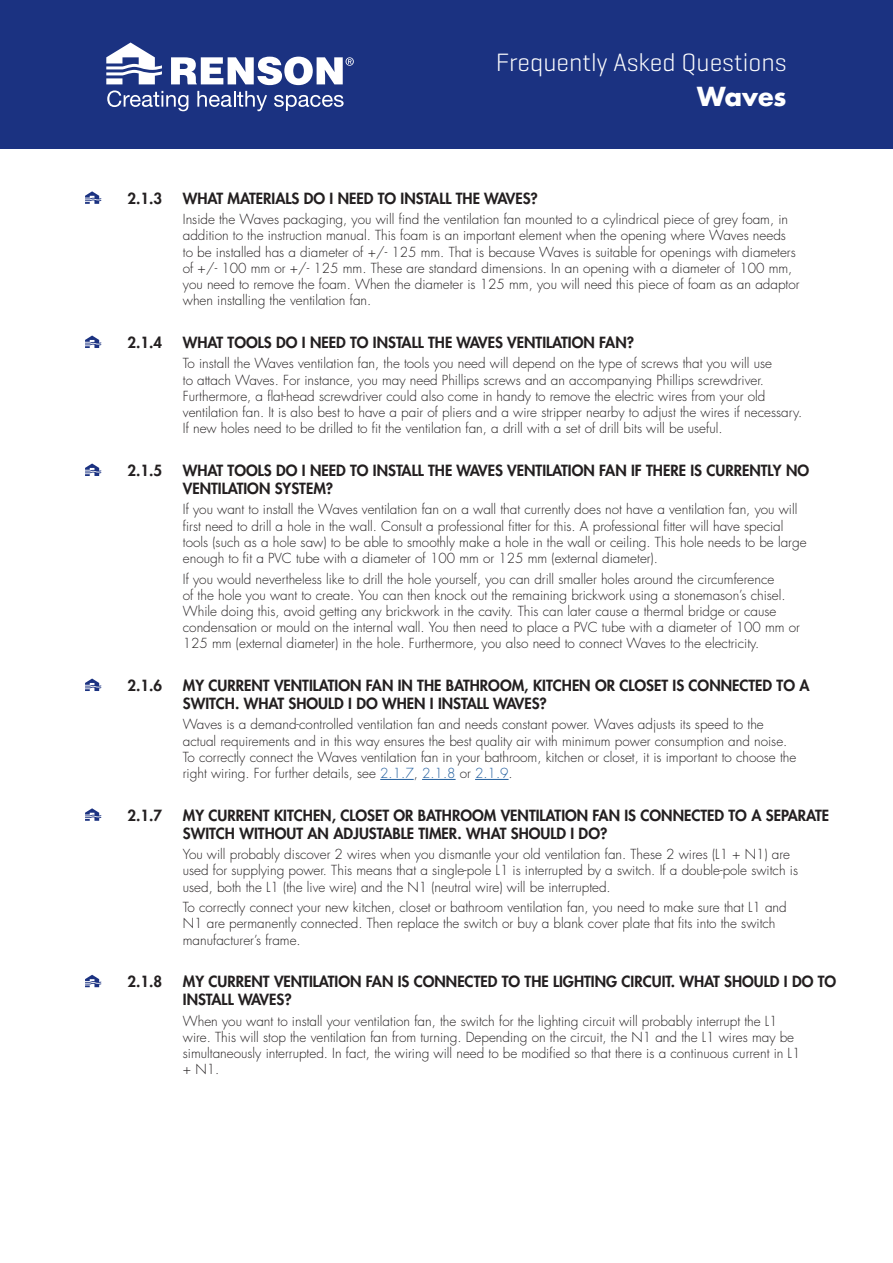
<style>
.page{position:relative;width:893px;height:1263px;background:#fff}
.page>*{position:absolute;margin:0;border:0;box-sizing:border-box;transform-origin:0 0}
.t1{font:300 25.5px "Geogrotesque";color:#fff}
.t2{font:700 25.5px "Futura Std";color:#fff}
.t3{font:800 15px/18px "Futura Std";color:#231f20}
.t4{font:300 13.5px/16.2px "Futura Std";color:#231f20}
.s1{color:#215e9e}
</style>
<div class="page">
<div style="left:0;top:0;width:893px;height:149px;background:#1b3281"></div>
<svg style="left:106px;top:43px;width:248px;height:68px"></svg>
<hr style="left:380px;top:779px;width:34px;height:1px;background:#215e9e">
<hr style="left:422px;top:779px;width:34px;height:1px;background:#215e9e">
<hr style="left:475px;top:779px;width:34px;height:1px;background:#215e9e">
<svg style="left:85px;top:191px;width:16px;height:13px"></svg>
<svg style="left:85px;top:335px;width:16px;height:13px"></svg>
<svg style="left:85px;top:463px;width:16px;height:13px"></svg>
<svg style="left:85px;top:678px;width:16px;height:13px"></svg>
<svg style="left:85px;top:808px;width:16px;height:13px"></svg>
<svg style="left:85px;top:975px;width:16px;height:12px"></svg>
<h1 class="t1" style="left:496px;top:46px;width:292px">Frequently Asked Questions</h1>
<h1 class="t2" style="left:697px;top:80px;width:91px">Waves</h1>
<p class="t3" style="left:128px;top:189px;width:36px">2.1.3</p>
<p class="t3" style="left:183px;top:189px;width:357px">WHAT MATERIALS DO I NEED TO INSTALL THE WAVES?</p>
<p class="t4" style="left:183px;top:212px;width:618px">Inside the Waves packaging, you will find the ventilation fan mounted to a cylindrical piece of grey foam, in addition to the instruction manual. This foam is an important element when the opening where Waves needs<br>to be installed has a diameter of +/- 125 mm. That is because Waves is suitable for openings with diameters of +/- 100 mm or +/- 125 mm. These are standard dimensions. In an opening with a diameter of 100 mm, you need to remove the foam. When the diameter is 125 mm, you will need this piece of foam as an adaptor when installing the ventilation fan.</p>
<p class="t3" style="left:128px;top:333px;width:36px">2.1.4</p>
<p class="t3" style="left:183px;top:333px;width:453px">WHAT TOOLS DO I NEED TO INSTALL THE WAVES VENTILATION FAN?</p>
<p class="t4" style="left:183px;top:356px;width:621px">To install the Waves ventilation fan, the tools you need will depend on the type of screws that you will use<br>to attach Waves. For instance, you may need Phillips screws and an accompanying Phillips screwdriver.<br>Furthermore, a flat-head screwdriver could also come in handy to remove the electric wires from your old ventilation fan. It is also best to have a pair of pliers and a wire stripper nearby to adjust the wires if necessary.<br>If new holes need to be drilled to fit the ventilation fan, a drill with a set of drill bits will be useful.</p>
<p class="t3" style="left:128px;top:461px;width:36px">2.1.5</p>
<p class="t3" style="left:183px;top:461px;width:628px">WHAT TOOLS DO I NEED TO INSTALL THE WAVES VENTILATION FAN IF THERE IS CURRENTLY NO<br>VENTILATION SYSTEM?</p>
<p class="t4" style="left:183px;top:502px;width:625px">If you want to install the Waves ventilation fan on a wall that currently does not have a ventilation fan, you will first need to drill a hole in the wall. Consult a professional fitter for this. A professional fitter will have special tools (such as a hole saw) to be able to smoothly make a hole in the wall or ceiling. This hole needs to be large enough to fit a PVC tube with a diameter of 100 mm or 125 mm (external diameter).</p>
<p class="t4" style="left:183px;top:571px;width:619px">If you would nevertheless like to drill the hole yourself, you can drill smaller holes around the circumference<br>of the hole you want to create. You can then knock out the remaining brickwork using a stonemason’s chisel.<br>While doing this, avoid getting any brickwork in the cavity. This can later cause a thermal bridge or cause condensation or mould on the internal wall. You then need to place a PVC tube with a diameter of 100 mm or 125 mm (external diameter) in the hole. Furthermore, you also need to connect Waves to the electricity.</p>
<p class="t3" style="left:128px;top:676px;width:36px">2.1.6</p>
<p class="t3" style="left:183px;top:676px;width:628px">MY CURRENT VENTILATION FAN IN THE BATHROOM, KITCHEN OR CLOSET IS CONNECTED TO A<br>SWITCH. WHAT SHOULD I DO WHEN I INSTALL WAVES?</p>
<p class="t4" style="left:183px;top:717px;width:615px">Waves is a demand-controlled ventilation fan and needs constant power. Waves adjusts its speed to the actual requirements and in this way ensures the best quality air with minimum power consumption and noise.<br>To correctly connect the Waves ventilation fan in your bathroom, kitchen or closet, it is important to choose the right wiring. For further details, see <span class="s1">2.1.7</span>, <span class="s1">2.1.8</span> or <span class="s1">2.1.9</span>.</p>
<p class="t3" style="left:128px;top:806px;width:36px">2.1.7</p>
<p class="t3" style="left:183px;top:806px;width:648px">MY CURRENT KITCHEN, CLOSET OR BATHROOM VENTILATION FAN IS CONNECTED TO A SEPARATE<br>SWITCH WITHOUT AN ADJUSTABLE TIMER. WHAT SHOULD I DO?</p>
<p class="t4" style="left:183px;top:847px;width:617px">You will probably discover 2 wires when you dismantle your old ventilation fan. These 2 wires (L1 + N1) are used for supplying power. This means that a single-pole L1 is interrupted by a switch. If a double-pole switch is used, both the L1 (the live wire) and the N1 (neutral wire) will be interrupted.</p>
<p class="t4" style="left:183px;top:899px;width:605px">To correctly connect your new kitchen, closet or bathroom ventilation fan, you need to make sure that L1 and<br>N1 are permanently connected. Then replace the switch or buy a blank cover plate that fits into the switch manufacturer’s frame.</p>
<p class="t3" style="left:128px;top:973px;width:36px">2.1.8</p>
<p class="t3" style="left:183px;top:973px;width:655px">MY CURRENT VENTILATION FAN IS CONNECTED TO THE LIGHTING CIRCUIT. WHAT SHOULD I DO TO<br>INSTALL WAVES?</p>
<p class="t4" style="left:183px;top:1013px;width:619px">When you want to install your ventilation fan, the switch for the lighting circuit will probably interrupt the L1 wire. This will stop the ventilation fan from turning. Depending on the circuit, the N1 and the L1 wires may be simultaneously interrupted. In fact, the wiring will need to be modified so that there is a continuous current in L1 + N1.</p>
</div>
